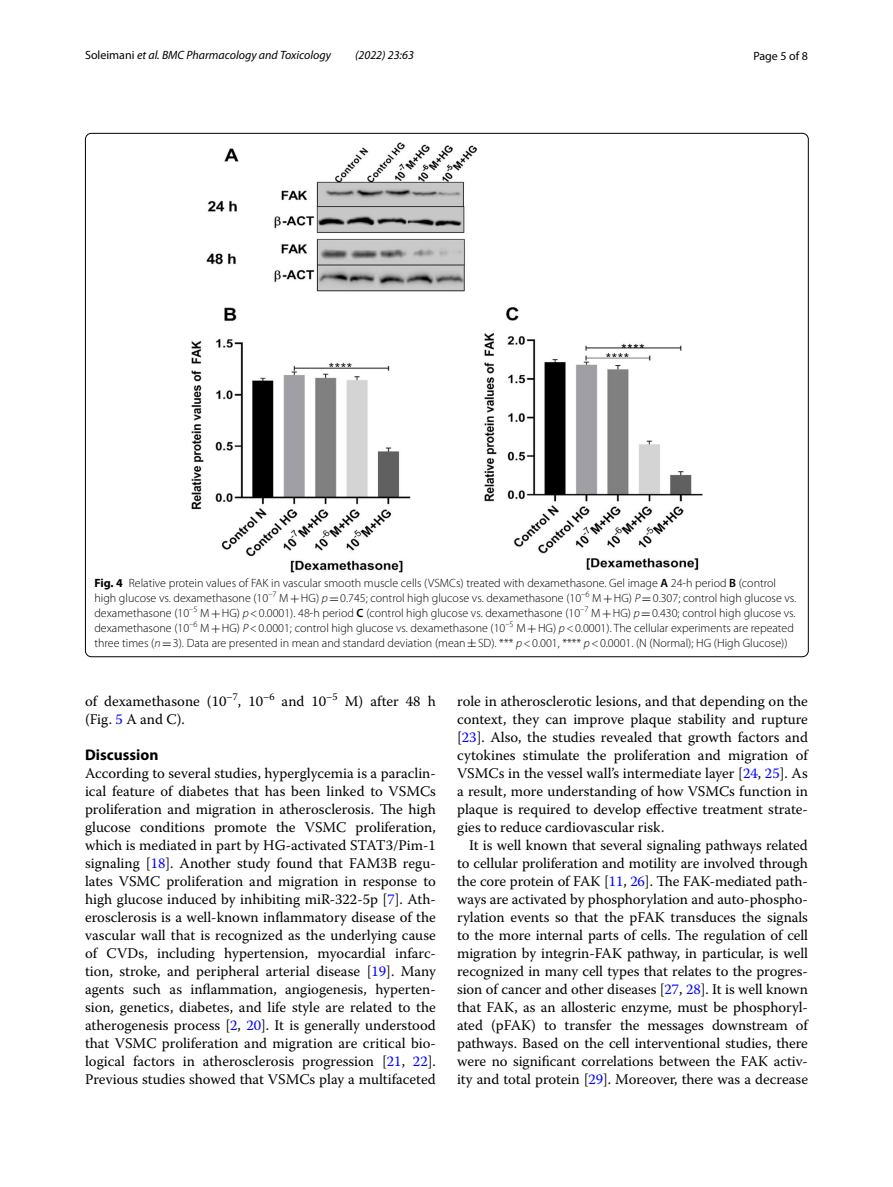
<style>
.page{position:relative;width:893px;height:1187px;background:#fff}
.page>*{position:absolute;margin:0;border:0;box-sizing:border-box;transform-origin:0 0}
.t1{font:700 15.45px "Myriad Pro";color:#000}
.t2{font:14.7px/18px "Warnock Pro";color:#000;text-align:justify}
.t3{font:300 12px/15px "Myriad Pro";color:#000}
.t4{font:italic 12px "Myriad Pro";color:#000}
.t5{font:12px "Myriad Pro";color:#000}
.s1{font-style:normal}
.s2{font-weight:700}
.s3{font-weight:600}
.s4{font-family:"MTSY";font-weight:400}
.s5{font-style:italic}
.s6{color:#00f}
</style>
<div class="page">
<img style="left:192px;top:142px;width:510px;height:430px">
<p class="t4" style="left:85px;top:48px;width:248px"><span class="s1">Soleimani</span> et al. BMC Pharmacology and Toxicology</p>
<p class="t4" style="left:355px;top:48px;width:60px">(2022) 23:63</p>
<p class="t5" style="left:753px;top:48px;width:56px">Page 5 of 8</p>
<p class="t3" style="left:94px;top:576px;width:703px"><span class="s2">Fig. 4</span> Relative protein values of FAK in vascular smooth muscle cells (VSMCs) treated with dexamethasone. Gel image <span class="s3">A</span> 24-h period <span class="s3">B</span> (control high glucose vs. dexamethasone (10<sup>–7</sup> M<span class="s4">+</span>HG) <span class="s5">p</span><span class="s4">=</span>0.745; control high glucose vs. dexamethasone (10<sup>–6</sup> M<span class="s4">+</span>HG) <span class="s5">P</span><span class="s4">=</span>0.307; control high glucose vs. dexamethasone (10<sup>–5</sup> M<span class="s4">+</span>HG) <span class="s5">p</span>&lt;0.0001). 48-h period <span class="s3">C</span> (control high glucose vs. dexamethasone (10<sup>–7</sup> M<span class="s4">+</span>HG) <span class="s5">p</span><span class="s4">=</span>0.430; control high glucose vs. dexamethasone (10<sup>–6</sup> M<span class="s4">+</span>HG) <span class="s5">P</span>&lt;0.0001; control high glucose vs. dexamethasone (10<sup>–5</sup> M<span class="s4">+</span>HG) <span class="s5">p</span>&lt;0.0001). The cellular experiments are repeated three times (<span class="s5">n</span><span class="s4">=</span>3). Data are presented in mean and standard deviation (mean<span class="s4">±</span>SD). *** <span class="s5">p</span>&lt;0.001, **** <span class="s5">p</span>&lt;0.0001. (N (Normal); HG (High Glucose))</p>
<p class="t2" style="left:85px;top:691px;width:352px">of dexamethasone (10<sup>–7</sup>, 10<sup>–6</sup> and 10<sup>–5</sup> M) after 48 h (Fig. <span class="s6">5</span> A and C).</p>
<p class="t1" style="left:85px;top:744px;width:75px">Discussion</p>
<p class="t2" style="left:85px;top:763px;width:352px">According to several studies, hyperglycemia is a paraclin&shy;ical feature of diabetes that has been linked to VSMCs proliferation and migration in atherosclerosis. The high glucose conditions promote the VSMC proliferation, which is mediated in part by HG-activated STAT3/Pim-1 signaling [<span class="s6">18</span>]. Another study found that FAM3B regu&shy;lates VSMC proliferation and migration in response to high glucose induced by inhibiting miR-322-5p [<span class="s6">7</span>]. Ath&shy;erosclerosis is a well-known inflammatory disease of the vascular wall that is recognized as the underlying cause of CVDs, including hypertension, myocardial infarc&shy;tion, stroke, and peripheral arterial disease [<span class="s6">19</span>]. Many agents such as inflammation, angiogenesis, hyperten&shy;sion, genetics, diabetes, and life style are related to the atherogenesis process [<span class="s6">2</span>, <span class="s6">20</span>]. It is generally understood that VSMC proliferation and migration are critical bio&shy;logical factors in atherosclerosis progression [<span class="s6">21</span>, <span class="s6">22</span>].<br>Previous studies showed that VSMCs play a multifaceted</p>
<p class="t2" style="left:457px;top:691px;width:352px">role in atherosclerotic lesions, and that depending on the context, they can improve plaque stability and rupture [<span class="s6">23</span>]. Also, the studies revealed that growth factors and cytokines stimulate the proliferation and migration of VSMCs in the vessel wall’s intermediate layer [<span class="s6">24</span>, <span class="s6">25</span>]. As a result, more understanding of how VSMCs function in plaque is required to develop effective treatment strate&shy;gies to reduce cardiovascular risk.</p>
<p class="t2" style="left:457px;top:835px;width:352px;text-indent:12px">It is well known that several signaling pathways related to cellular proliferation and motility are involved through the core protein of FAK [<span class="s6">11</span>, <span class="s6">26</span>]. The FAK-mediated path&shy;ways are activated by phosphorylation and auto-phospho&shy;rylation events so that the pFAK transduces the signals to the more internal parts of cells. The regulation of cell migration by integrin-FAK pathway, in particular, is well recognized in many cell types that relates to the progres&shy;sion of cancer and other diseases [<span class="s6">27</span>, <span class="s6">28</span>]. It is well known that FAK, as an allosteric enzyme, must be phosphoryl&shy;ated (pFAK) to transfer the messages downstream of pathways. Based on the cell interventional studies, there were no significant correlations between the FAK activ&shy;ity and total protein [<span class="s6">29</span>]. Moreover, there was a decrease</p>
</div>
